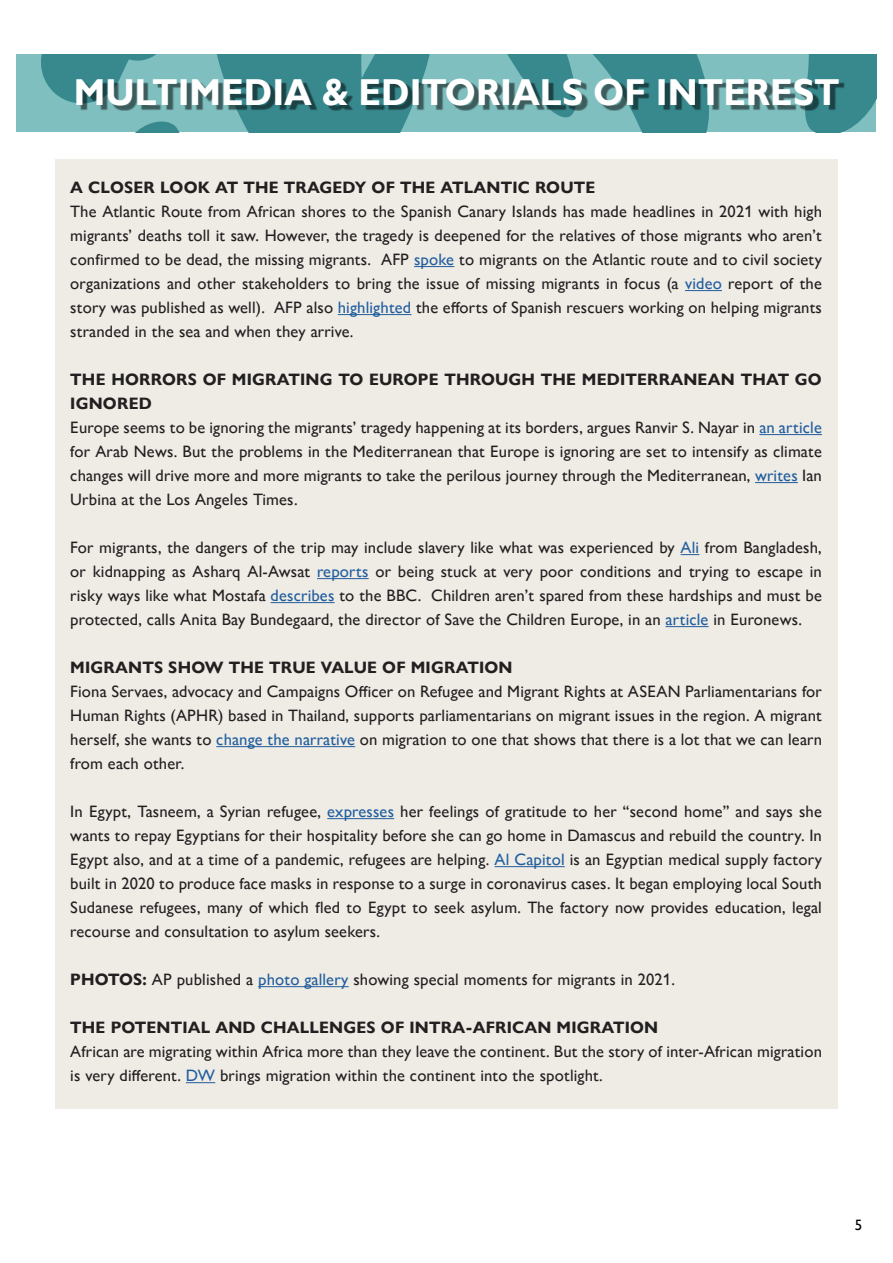
<style>
.page{position:relative;width:893px;height:1263px;background:#fff}
.page>*{position:absolute;margin:0;border:0;box-sizing:border-box;transform-origin:0 0}
.t1{font:700 37.5px "Gill Sans";color:#fff;scale:.95 1}
.t2{font:500 16.5px/24px "Gill Sans Nova";letter-spacing:.01em;color:#221f21;text-align:justify}
.t3{font:700 16.5px "Gill Sans Nova";letter-spacing:.01em;color:#221f21}
.t4{font:500 15px "Gill Sans Nova";color:#000}
.s1{color:#215e9e}
.s2{font-weight:700}
</style>
<div class="page">
<svg style="left:462px;top:54px;width:414px;height:78px;background:#5ea6a9"></svg>
<svg style="left:17px;top:54px;width:425px;height:78px;background:#58a1a5"></svg>
<div style="left:79px;top:81px;width:765px;height:30px;background:#000;opacity:.52"></div>
<div style="left:55px;top:159px;width:782px;height:949px;background:#efebe5"></div>
<hr style="left:414px;top:266px;width:40px;height:1px;background:#215e9e">
<hr style="left:685px;top:290px;width:37px;height:1px;background:#215e9e">
<hr style="left:338px;top:314px;width:73px;height:1px;background:#215e9e">
<hr style="left:759px;top:434px;width:63px;height:1px;background:#215e9e">
<hr style="left:755px;top:482px;width:43px;height:1px;background:#215e9e">
<svg style="left:681px;top:554px;width:18px;height:1px"></svg>
<hr style="left:317px;top:578px;width:52px;height:1px;background:#215e9e">
<hr style="left:271px;top:602px;width:64px;height:1px;background:#215e9e">
<hr style="left:666px;top:626px;width:43px;height:1px;background:#215e9e">
<hr style="left:216px;top:746px;width:139px;height:1px;background:#215e9e">
<hr style="left:327px;top:818px;width:67px;height:1px;background:#215e9e">
<hr style="left:495px;top:866px;width:70px;height:1px;background:#215e9e">
<hr style="left:258px;top:986px;width:91px;height:1px;background:#215e9e">
<svg style="left:186px;top:1082px;width:29px;height:1px"></svg>
<h1 class="t1" style="left:74px;top:70px;width:808px">MULTIMEDIA &amp; EDITORIALS OF INTEREST</h1>
<p class="t3" style="left:70px;top:177px;width:527px">A CLOSER LOOK AT THE TRAGEDY OF THE ATLANTIC ROUTE</p>
<p class="t2" style="left:70px;top:199px;width:753px">The Atlantic Route from African shores to the Spanish Canary Islands has made headlines in 2021 with high migrants’ deaths toll it saw. However, the tragedy is deepened for the relatives of those migrants who aren’t confirmed to be dead, the missing migrants. AFP <span class="s1">spoke</span> to migrants on the Atlantic route and to civil society organizations and other stakeholders to bring the issue of missing migrants in focus (a <span class="s1">video</span> report of the story was published as well). AFP also <span class="s1">highlighted</span> the efforts of Spanish rescuers working on helping migrants stranded in the sea and when they arrive.</p>
<p class="t2" style="left:70px;top:367px;width:753px;text-align:left"><span class="s2">THE HORRORS OF MIGRATING TO EUROPE THROUGH THE MEDITERRANEAN THAT GO IGNORED<br></span>Europe seems to be ignoring the migrants’ tragedy happening at its borders, argues Ranvir S. Nayar in <span class="s1">an article </span>for Arab News. But the problems in the Mediterranean that Europe is ignoring are set to intensify as climate changes will drive more and more migrants to take the perilous journey through the Mediterranean, <span class="s1">writes</span> Ian Urbina at the Los Angeles Times.</p>
<p class="t2" style="left:70px;top:535px;width:753px">For migrants, the dangers of the trip may include slavery like what was experienced by <span class="s1">Ali</span> from Bangladesh, or kidnapping as Asharq Al-Awsat <span class="s1">reports</span> or being stuck at very poor conditions and trying to escape in risky ways like what Mostafa <span class="s1">describes</span> to the BBC. Children aren’t spared from these hardships and must be protected, calls Anita Bay Bundegaard, the director of Save the Children Europe, in an <span class="s1">article</span> in Euronews.</p>
<p class="t3" style="left:70px;top:657px;width:444px">MIGRANTS SHOW THE TRUE VALUE OF MIGRATION</p>
<p class="t2" style="left:70px;top:679px;width:753px">Fiona Servaes, advocacy and Campaigns Officer on Refugee and Migrant Rights at ASEAN Parliamentarians for Human Rights (APHR) based in Thailand, supports parliamentarians on migrant issues in the region. A migrant herself, she wants to <span class="s1">change the narrative</span> on migration to one that shows that there is a lot that we can learn from each other.</p>
<p class="t2" style="left:70px;top:799px;width:753px">In Egypt, Tasneem, a Syrian refugee, <span class="s1">expresses</span> her feelings of gratitude to her “second home” and says she wants to repay Egyptians for their hospitality before she can go home in Damascus and rebuild the country. In Egypt also, and at a time of a pandemic, refugees are helping. <span class="s1">Al Capitol</span> is an Egyptian medical supply factory built in 2020 to produce face masks in response to a surge in coronavirus cases. It began employing local South Sudanese refugees, many of which fled to Egypt to seek asylum. The factory now provides education, legal recourse and consultation to asylum seekers.</p>
<p class="t2" style="left:70px;top:967px;width:606px"><span class="s2">PHOTOS:</span> AP published a <span class="s1">photo gallery</span> showing special moments for migrants in 2021.</p>
<p class="t3" style="left:70px;top:1017px;width:589px">THE POTENTIAL AND CHALLENGES OF INTRA-AFRICAN MIGRATION</p>
<p class="t2" style="left:70px;top:1039px;width:753px">African are migrating within Africa more than they leave the continent. But the story of inter-African migration is very different. <span class="s1">DW</span> brings migration within the continent into the spotlight.</p>
<p class="t4" style="left:855px;top:1216px;width:9px">5</p>
</div>
